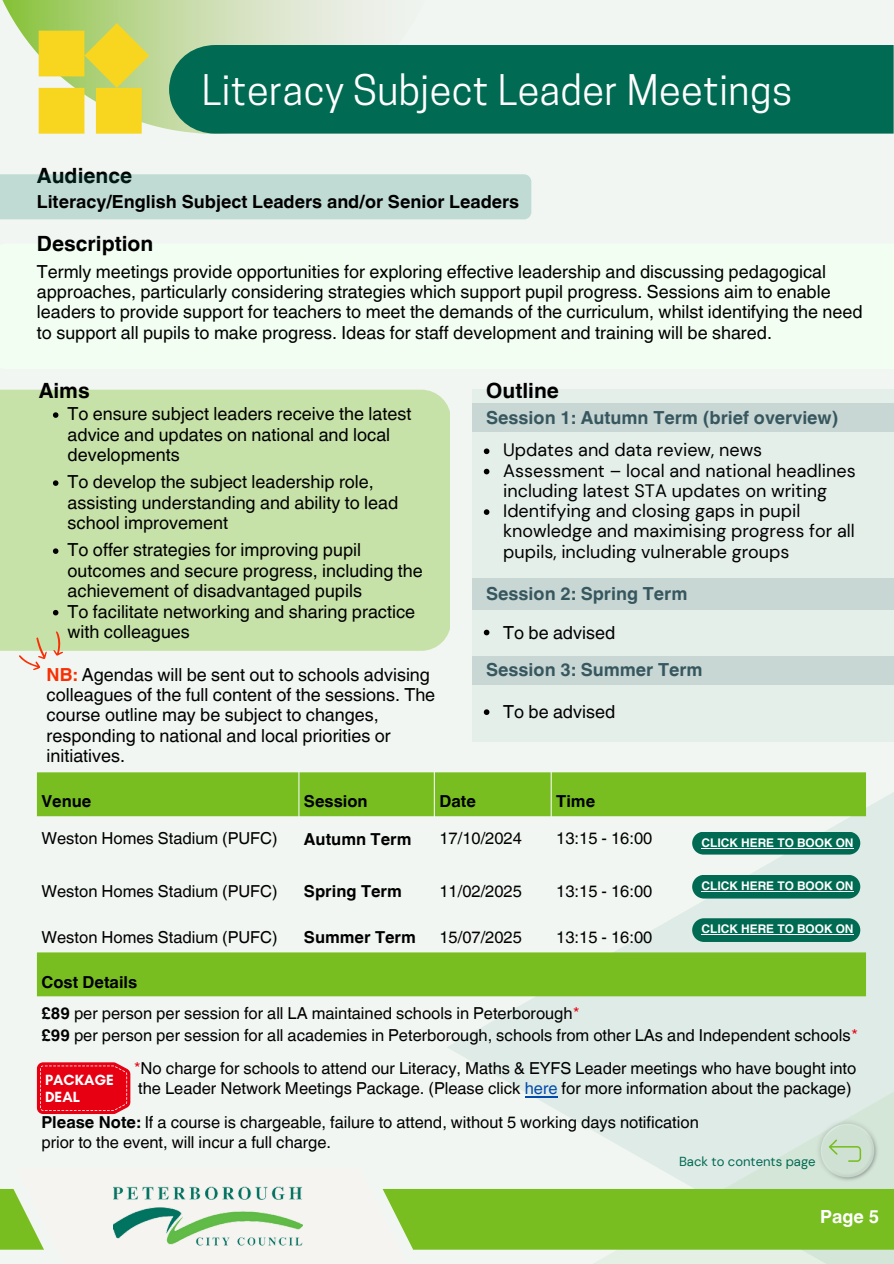
<style>
.page{position:relative;width:894px;height:1264px;background:#fff}
.page>*{position:absolute;margin:0;border:0;box-sizing:border-box;transform-origin:0 0}
.t1{font:39.6px "Cooper Hewitt";letter-spacing:.015em;color:#fff}
.t2{font:700 21px "Helvetica World";color:#000}
.t3{font:700 18.15px "Helvetica World";color:#fff}
.t4{font:18px/20.2px "Helvetica World";color:#000}
.t5{font:18px/20.2px "DM Sans";color:#000}
.t6{font:700 18px "Helvetica World";color:#37575f}
.t7{font:700 18px "Helvetica World";color:#000}
.t8{font:16.5px "Helvetica World";color:#000}
.t9{font:700 16.5px "Helvetica World";color:#000}
.t10{font:700 15px/16.8px "Glacial Indifference";color:#fff}
.t11{font:13.05px "DM Sans";color:#006a52}
.t12{font:700 12px "Helvetica World";color:#fff}
.s1{font-weight:700;color:#f83004}
.s2{font-weight:700}
.s3{color:#e60012}
.s4{color:#004aad}
</style>
<div class="page">
<div style="left:0;top:0;width:893px;height:1263px;background:#f1f6f2"></div>
<svg style="left:446px;top:741px;width:447px;height:387px"></svg>
<svg style="left:588px;top:876px;width:305px;height:292px;background:#deeae5"></svg>
<svg style="left:37px;top:772px;width:828px;height:224px"></svg>
<hr style="left:524px;top:1095px;width:33px;height:2px;background:#004aad">
<svg style="left:0;top:1168px;width:893px;height:95px"></svg>
<img style="left:113px;top:1168px;width:189px;height:94px">
<svg style="left:2px;top:0;width:368px;height:133px"></svg>
<div style="left:169px;top:45px;width:724px;height:89px;background:#006a52"></div>
<svg style="left:39px;top:23px;width:110px;height:110px;background:#e5d645"></svg>
<svg style="left:692px;top:831px;width:168px;height:23px;background:#1b7964"></svg>
<svg style="left:692px;top:918px;width:168px;height:24px;background:#096f58"></svg>
<div style="left:472px;top:389px;width:421px;height:352px;background:#e5efea"></div>
<div style="left:472px;top:403px;width:421px;height:29px;background:#c9d7d4"></div>
<div style="left:472px;top:578px;width:421px;height:32px;background:#c9d7d4"></div>
<div style="left:472px;top:656px;width:421px;height:29px;background:#c9d7d4"></div>
<div style="left:0;top:389px;width:450px;height:262px;background:#c6e2a8"></div>
<div style="left:0;top:174px;width:531px;height:45px;background:#c0dad4"></div>
<svg style="left:37px;top:1062px;width:93px;height:52px;background:#e60f20"></svg>
<svg style="left:15px;top:628px;width:54px;height:42px"></svg>
<svg style="left:53px;top:412px;width:5px;height:6px"></svg>
<svg style="left:53px;top:480px;width:5px;height:6px"></svg>
<svg style="left:53px;top:548px;width:5px;height:6px"></svg>
<svg style="left:53px;top:610px;width:5px;height:5px"></svg>
<svg style="left:692px;top:874px;width:168px;height:24px;background:#1a7963"></svg>
<hr style="left:701px;top:890px;width:152px;height:1px;background:#fff">
<hr style="left:701px;top:847px;width:152px;height:1px;background:#fff">
<hr style="left:701px;top:934px;width:152px;height:1px;background:#fff">
<svg style="left:483px;top:709px;width:6px;height:6px"></svg>
<svg style="left:483px;top:448px;width:6px;height:6px"></svg>
<svg style="left:483px;top:469px;width:6px;height:5px"></svg>
<svg style="left:483px;top:509px;width:6px;height:6px"></svg>
<svg style="left:483px;top:629px;width:6px;height:6px"></svg>
<img style="left:815px;top:1118px;width:64px;height:64px">
<svg style="left:828px;top:1139px;width:32px;height:22px"></svg>
<h6 class="t2" style="left:37px;top:159px;width:97px">Audience</h6>
<p class="t1" style="left:202px;top:76px;width:592px">Literacy Subject Leader Meetings</p>
<p class="t7" style="left:37px;top:187px;width:483px">Literacy/English Subject Leaders and/or Senior Leaders</p>
<p class="t2" style="left:37px;top:226px;width:118px">Description</p>
<p class="t4" style="left:37px;top:261px;width:827px">Termly meetings provide opportunities for exploring effective leadership and discussing pedagogical approaches, particularly considering strategies which support pupil progress. Sessions aim to enable leaders to provide support for teachers to meet the demands of the curriculum, whilst identifying the need to support all pupils to make progress. Ideas for staff development and training will be shared.</p>
<p class="t2" style="left:39px;top:373px;width:53px">Aims</p>
<p class="t2" style="left:486px;top:373px;width:74px">Outline</p>
<p class="t4" style="left:67px;top:404px;width:345px">To ensure subject leaders receive the latest advice and updates on national and local developments</p>
<p class="t4" style="left:67px;top:472px;width:332px">To develop the subject leadership role, assisting understanding and ability to lead school improvement</p>
<p class="t4" style="left:67px;top:540px;width:356px">To offer strategies for improving pupil outcomes and secure progress, including the achievement of disadvantaged pupils</p>
<p class="t4" style="left:67px;top:601px;width:349px">To facilitate networking and sharing practice with colleagues</p>
<p class="t6" style="left:486px;top:403px;width:353px">Session 1: Autumn Term (brief overview)</p>
<p class="t5" style="left:503px;top:440px;width:260px">Updates and data review, news</p>
<p class="t5" style="left:503px;top:460px;width:354px">Assessment – local and national headlines including latest STA updates on writing</p>
<p class="t5" style="left:503px;top:501px;width:353px">Identifying and closing gaps in pupil knowledge and maximising progress for all pupils, including vulnerable groups</p>
<p class="t6" style="left:486px;top:579px;width:203px">Session 2: Spring Term</p>
<p class="t4" style="left:503px;top:622px;width:114px">To be advised</p>
<p class="t4" style="left:47px;top:664px;width:390px"><span class="s1">NB:</span> Agendas will be sent out to schools advising colleagues of the full content of the sessions. The course outline may be subject to changes, responding to national and local priorities or initiatives.</p>
<p class="t6" style="left:486px;top:655px;width:218px">Session 3: Summer Term</p>
<p class="t4" style="left:503px;top:702px;width:114px">To be advised</p>
<p class="t9" style="left:41px;top:788px;width:51px">Venue</p>
<p class="t9" style="left:304px;top:788px;width:65px">Session</p>
<h1 class="t9" style="left:439px;top:788px;width:38px">Date</h1>
<h2 class="t9" style="left:556px;top:788px;width:40px">Time</h2>
<h3 class="t8" style="left:41px;top:828px;width:237px">Weston Homes Stadium (PUFC)</h3>
<h2 class="t9" style="left:304px;top:825px;width:109px">Autumn Term</h2>
<h4 class="t8" style="left:439px;top:828px;width:84px">17/10/2024</h4>
<h2 class="t8" style="left:556px;top:828px;width:98px">13:15 - 16:00</h2>
<h2 class="t8" style="left:41px;top:882px;width:237px">Weston Homes Stadium (PUFC)</h2>
<p class="t9" style="left:304px;top:878px;width:99px">Spring Term</p>
<p class="t8" style="left:439px;top:882px;width:84px">11/02/2025</p>
<p class="t8" style="left:556px;top:882px;width:98px">13:15 - 16:00</p>
<p class="t8" style="left:41px;top:927px;width:237px">Weston Homes Stadium (PUFC)</p>
<h3 class="t9" style="left:304px;top:923px;width:113px">Summer Term</h3>
<p class="t8" style="left:439px;top:927px;width:84px">15/07/2025</p>
<p class="t8" style="left:556px;top:927px;width:98px">13:15 - 16:00</p>
<p class="t9" style="left:41px;top:968px;width:97px">Cost Details</p>
<h3 class="t8" style="left:41px;top:1003px;width:539px"><span class="s2">£89</span> per person per session for all LA maintained schools in Peterborough<span class="s3">*</span></h3>
<p class="t8" style="left:41px;top:1025px;width:817px"><span class="s2">£99</span> per person per session for all academies in Peterborough, schools from other LAs and Independent schools<span class="s3">*</span></p>
<h3 class="t8" style="left:134px;top:1058px;width:723px"><span class="s3">*</span>No charge for schools to attend our Literacy, Maths &amp; EYFS Leader meetings who have bought into</h3>
<p class="t8" style="left:138px;top:1078px;width:714px">the Leader Network Meetings Package. (Please click <span class="s4">here</span> for more information about the package)</p>
<p class="t8" style="left:41px;top:1112px;width:658px"><span class="s2">Please Note:</span> If a course is chargeable, failure to attend, without 5 working days notification</p>
<h4 class="t8" style="left:41px;top:1132px;width:291px">prior to the event, will incur a full charge.</h4>
<p class="t12" style="left:701px;top:832px;width:153px">CLICK HERE TO BOOK ON</p>
<p class="t12" style="left:701px;top:875px;width:153px">CLICK HERE TO BOOK ON</p>
<p class="t12" style="left:701px;top:919px;width:153px">CLICK HERE TO BOOK ON</p>
<h6 class="t10" style="left:45px;top:1071px;width:70px">PACKAGE<br>DEAL</h6>
<p class="t11" style="left:679px;top:1152px;width:138px">Back to contents page</p>
<p class="t3" style="left:819px;top:1201px;width:61px">Page 5</p>
</div>
